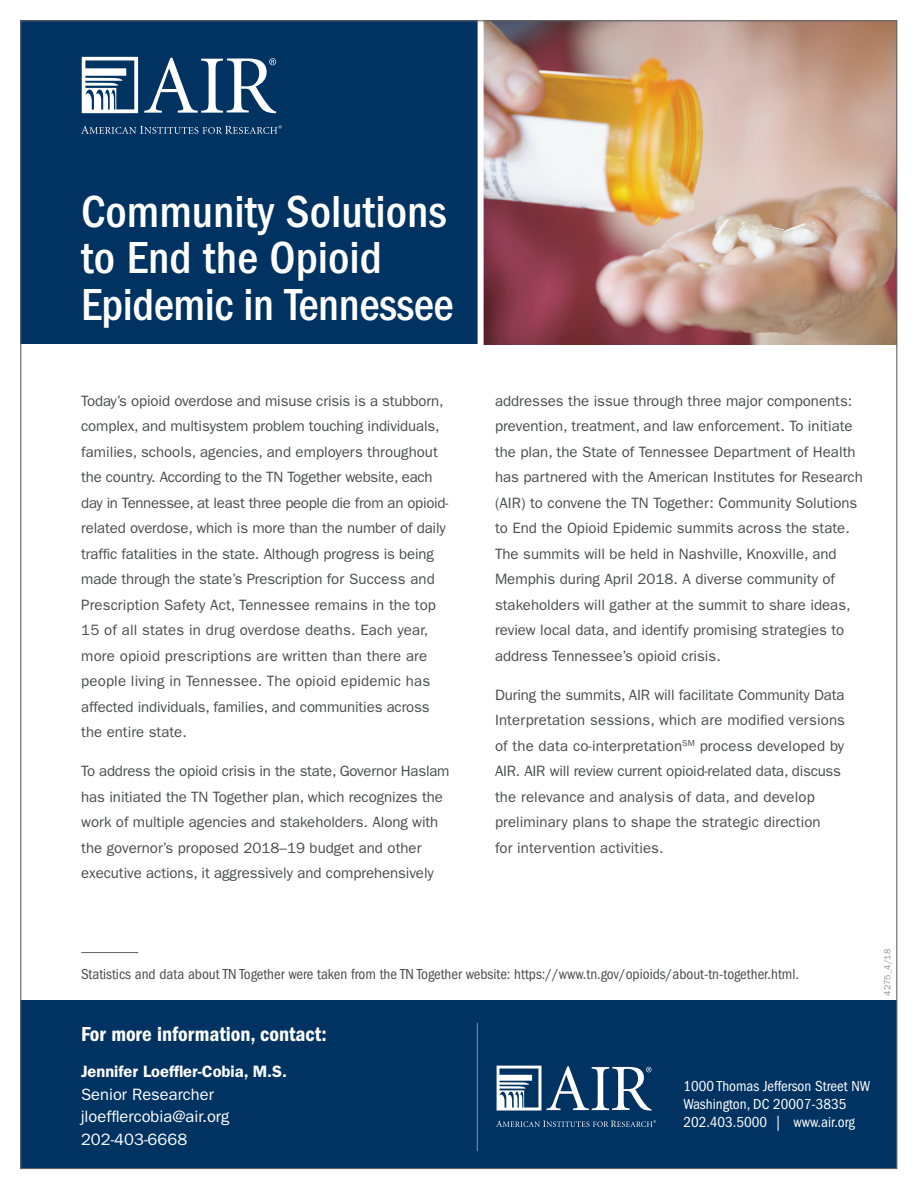
<style>
.page{position:relative;width:918px;height:1188px;background:#fff}
.page>*{position:absolute;margin:0;border:0;box-sizing:border-box;transform-origin:0 0}
.t1{font:500 condensed 46.5px/46.5px "ITC Franklin Gothic Std";color:#fff}
.Callout_Title{font:21px "ITC Franklin Gothic Std Dm Cd";color:#fff}
.Author_Bio{font:16.5px/22.5px "ITC Franklin Gothic Std";color:#fff}
.Paragraph{font:15px/25.5px "ITC Franklin Gothic Std";color:#4b4c4d}
.Paragraph-2{font:condensed 15px "ITC Franklin Gothic Std";color:#4b4c4d}
.address_line{font:condensed 15px/18px "ITC Franklin Gothic Std";color:#fff}
.Paragraph-3{font:9px "ITC Franklin Gothic Std";color:#939598}
.s1{font-weight:600}
</style>
<div class="page">
<div style="left:20px;top:1000px;width:877px;height:169px;background:#003361"></div>
<div style="left:20px;top:20px;width:508px;height:324px;background:#003361"></div>
<svg style="left:497px;top:1066px;width:155px;height:45px"></svg>
<svg style="left:496px;top:1120px;width:160px;height:7px"></svg>
<img style="left:484px;top:22px;width:411px;height:322px">
<svg style="left:144px;top:57px;width:132px;height:56px"></svg>
<svg style="left:82px;top:57px;width:56px;height:56px"></svg>
<svg style="left:81px;top:125px;width:201px;height:9px"></svg>
<hr style="left:477px;top:1023px;width:1px;height:128px;background:#8096af">
<div style="left:478px;top:0;width:6px;height:355px;background:#fff"></div>
<hr style="left:81px;top:952px;width:57px;height:1px;background:#636366">
<h1 class="t1" style="left:81px;top:188px;width:374px">Community Solutions to End the Opioid<br>Epidemic in Tennessee</h1>
<p class="Paragraph" style="left:81px;top:388px;width:369px">Today’s opioid overdose and misuse crisis is a stubborn, complex, and multisystem problem touching individuals, families, schools, agencies, and employers throughout the country. According to the TN Together website, each day in Tennessee, at least three people die from an opioid&shy;related overdose, which is more than the number of daily traffic fatalities in the state. Although progress is being made through the state’s Prescription for Success and Prescription Safety Act, Tennessee remains in the top 15 of all states in drug overdose deaths. Each year, more opioid prescriptions are written than there are people living in Tennessee. The opioid epidemic has affected individuals, families, and communities across the entire state.</p>
<p class="Paragraph" style="left:81px;top:758px;width:370px">To address the opioid crisis in the state, Governor Haslam has initiated the TN Together plan, which recognizes the work of multiple agencies and stakeholders. Along with the governor’s proposed 2018–19 budget and other executive actions, it aggressively and comprehensively</p>
<p class="Paragraph" style="left:495px;top:388px;width:369px">addresses the issue through three major components: prevention, treatment, and law enforcement. To initiate the plan, the State of Tennessee Department of Health has partnered with the American Institutes for Research (AIR) to convene the TN Together: Community Solutions to End the Opioid Epidemic summits across the state.<br>The summits will be held in Nashville, Knoxville, and Memphis during April 2018. A diverse community of stakeholders will gather at the summit to share ideas, review local data, and identify promising strategies to address Tennessee’s opioid crisis.</p>
<p class="Paragraph" style="left:495px;top:682px;width:352px">During the summits, AIR will facilitate Community Data Interpretation sessions, which are modified versions of the data co-interpretation<sup>SM</sup> process developed by AIR. AIR will review current opioid-related data, discuss the relevance and analysis of data, and develop preliminary plans to shape the strategic direction<br>for intervention activities.</p>
<p class="Paragraph-2" style="left:81px;top:966px;width:719px">Statistics and data about TN Together were taken from the TN Together website: https://www.tn.gov/opioids/about-tn-together.html.</p>
<p class="Callout_Title" style="left:81px;top:1022px;width:247px">For more information, contact:</p>
<p class="Author_Bio" style="left:81px;top:1060px;width:208px"><span class="s1">Jennifer Loeffler-Cobia, M.S.<br></span>Senior Researcher jloefflercobia@air.org<br>202-403-6668</p>
<p class="address_line" style="left:683px;top:1078px;width:188px">1000 Thomas Jefferson Street NW<br>Washington, DC 20007-3835<br>202.403.5000 | www.air.org</p>
<p class="Paragraph-3" style="left:882px;top:996px;width:48px;rotate:-90deg">4275_4/18</p>
</div>
